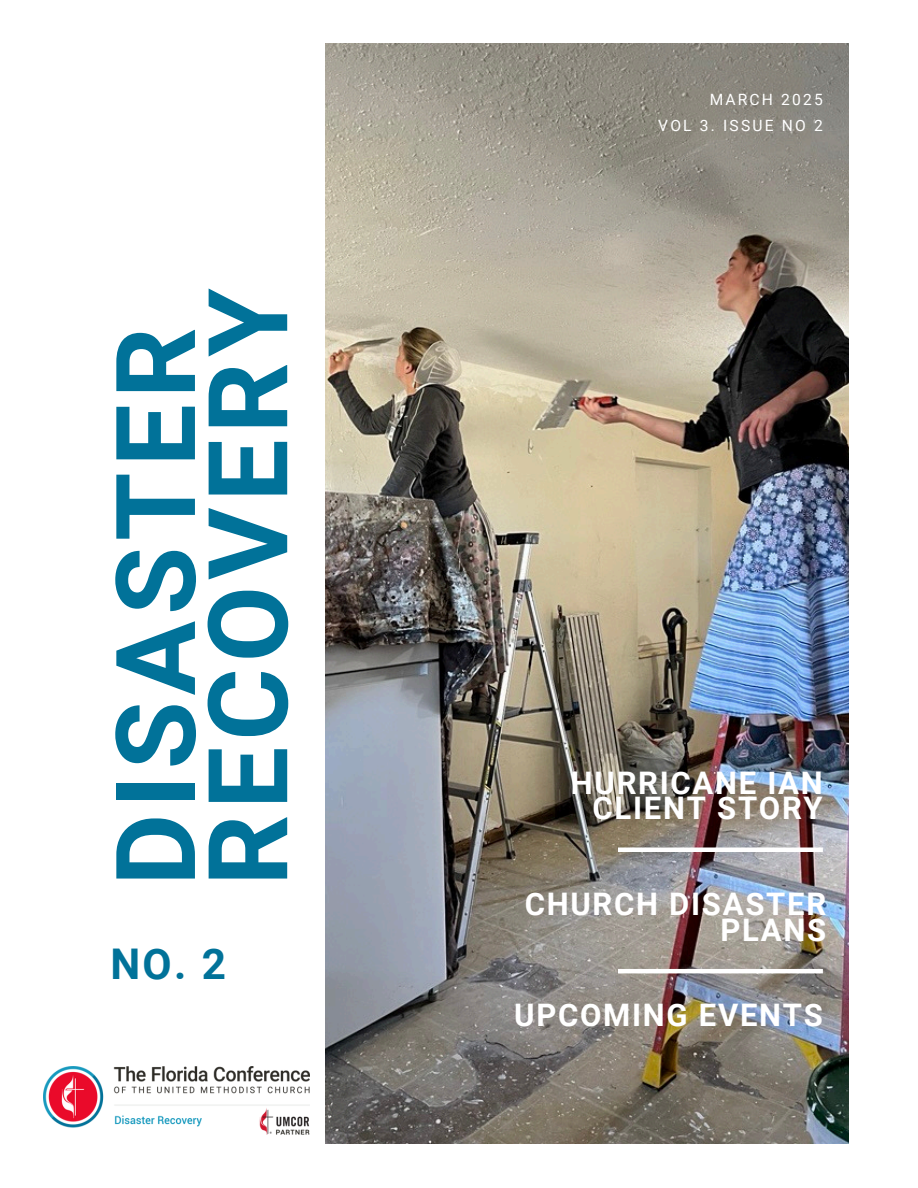
<style>
.page{position:relative;width:918px;height:1188px;background:#fff}
.page>*{position:absolute;margin:0;border:0;box-sizing:border-box;transform-origin:0 0}
.t1{font:700 110.55px/92.2px "Roboto";letter-spacing:.055em;color:#017299}
.t2{font:700 42.3px "Roboto";color:#017299}
.t3{font:700 31.05px/25.8px "Roboto";letter-spacing:.055em;color:#fff;text-align:right}
.t4{font:15.6px "Roboto";letter-spacing:.14em;color:#fff}
</style>
<div class="page">
<img style="left:326px;top:44px;width:523px;height:1100px">
<img style="left:44px;top:1067px;width:265px;height:67px">
<hr style="left:618px;top:969px;width:205px;height:4px;background:#fff">
<div style="left:618px;top:847px;width:205px;height:5px;background:#fff"></div>
<h1 class="t1" style="left:111px;top:886px;width:599px;rotate:-90deg">DISASTER<br>RECOVERY</h1>
<h2 class="t2" style="left:110px;top:940px;width:117px">NO. 2</h2>
<p class="t4" style="left:710px;top:91px;width:115px">MARCH 2025</p>
<p class="t4" style="left:658px;top:117px;width:166px">VOL 3. ISSUE NO 2</p>
<h3 class="t3" style="left:571px;top:770px;width:253px">HURRICANE IAN<br>CLIENT STORY</h3>
<p class="t3" style="left:525px;top:891px;width:303px">CHURCH DISASTER<br>PLANS</p>
<p class="t3" style="left:514px;top:1003px;width:310px">UPCOMING EVENTS</p>
</div>
